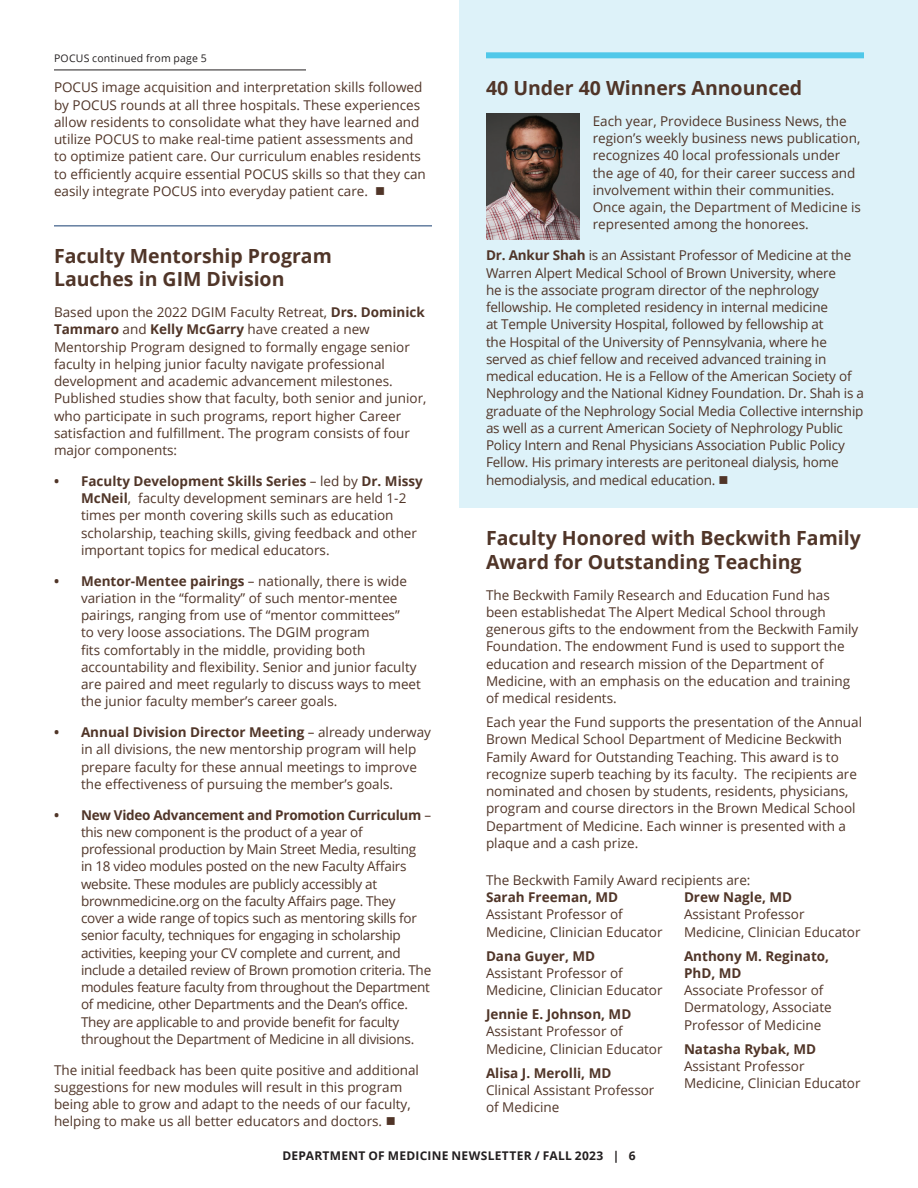
<style>
.page{position:relative;width:918px;height:1188px;background:#fff}
.page>*{position:absolute;margin:0;border:0;box-sizing:border-box;transform-origin:0 0}
.t1{font:700 19.5px/23.4px "Open Sans";color:#503528}
.t2{font:13.5px/17.2px "Open Sans";color:#503528}
.t3{font:13.5px/17.2px "Open Sans";letter-spacing:-.02em;color:#503528}
.t4{font:700 13.5px/17.2px "Open Sans";color:#503528}
.t5{font:700 12px "Open Sans";letter-spacing:.025em;color:#231f20}
.t6{font:10.5px "Open Sans";letter-spacing:.02em;color:#231f20}
.s1{font-weight:700}
</style>
<div class="page">
<div style="left:459px;top:0;width:459px;height:508px;background:#ddf2f9"></div>
<hr style="left:54px;top:226px;width:378px;height:1px;background:#163d6f">
<div style="left:486px;top:52px;width:378px;height:6px;background:#50c8e9"></div>
<img style="left:486px;top:113px;width:93px;height:126px">
<hr style="left:54px;top:70px;width:252px;height:1px;background:#231f20">
<p class="t6" style="left:54px;top:51px;width:154px">POCUS continued from page 5</p>
<p class="t2" style="left:54px;top:79px;width:373px">POCUS image acquisition and interpretation skills followed by POCUS rounds at all three hospitals. These experiences allow residents to consolidate what they have learned and utilize POCUS to make real-time patient assessments and to optimize patient care. Our curriculum enables residents to efficiently acquire essential POCUS skills so that they can easily integrate POCUS into everyday patient care. ■</p>
<h1 class="t1" style="left:54px;top:244px;width:279px">Faculty Mentorship Program<br>Lauches in GIM Division</h1>
<p class="t2" style="left:54px;top:303px;width:374px">Based upon the 2022 DGIM Faculty Retreat, <span class="s1">Drs. Dominick Tammaro</span> and <span class="s1">Kelly McGarry</span> have created a new Mentorship Program designed to formally engage senior faculty in helping junior faculty navigate professional development and academic advancement milestones.<br>Published studies show that faculty, both senior and junior, who participate in such programs, report higher Career satisfaction and fulfillment. The program consists of four major components:</p>
<p class="t2" style="left:81px;top:472px;width:343px;text-indent:-27px"><span class="s1">• Faculty Development Skills Series</span> – led by <span class="s1">Dr. Missy McNeil</span>, faculty development seminars are held 1-2 times per month covering skills such as education scholarship, teaching skills, giving feedback and other important topics for medical educators.</p>
<p class="t2" style="left:81px;top:572px;width:341px;text-indent:-27px"><span class="s1">• Mentor-Mentee pairings</span> – nationally, there is wide variation in the “formality” of such mentor-mentee pairings, ranging from use of “mentor committees”<br>to very loose associations. The DGIM program<br>fits comfortably in the middle, providing both accountability and flexibility. Senior and junior faculty are paired and meet regularly to discuss ways to meet the junior faculty member’s career goals.</p>
<p class="t2" style="left:81px;top:723px;width:351px;text-indent:-27px"><span class="s1">• Annual Division Director Meeting</span> – already underway in all divisions, the new mentorship program will help prepare faculty for these annual meetings to improve the effectiveness of pursuing the member’s goals.</p>
<p class="t3" style="left:81px;top:806px;width:352px;text-indent:-27px"><span class="s1">• New Video Advancement and Promotion Curriculum</span> – this new component is the product of a year of professional production by Main Street Media, resulting<br>in 18 video modules posted on the new Faculty Affairs website. These modules are publicly accessibly at brownmedicine.org on the faculty Affairs page. They cover a wide range of topics such as mentoring skills for senior faculty, techniques for engaging in scholarship activities, keeping your CV complete and current, and include a detailed review of Brown promotion criteria. The modules feature faculty from throughout the Department of medicine, other Departments and the Dean’s office.<br>They are applicable to and provide benefit for faculty throughout the Department of Medicine in all divisions.</p>
<p class="t2" style="left:54px;top:1061px;width:367px">The initial feedback has been quite positive and additional suggestions for new modules will result in this program being able to grow and adapt to the needs of our faculty, helping to make us all better educators and doctors. ■</p>
<h1 class="t1" style="left:486px;top:76px;width:318px">40 Under 40 Winners Announced</h1>
<p class="t2" style="left:593px;top:112px;width:270px">Each year, Providece Business News, the region’s weekly business news publication, recognizes 40 local professionals under the age of 40, for their career success and involvement within their communities.<br>Once again, the Department of Medicine is represented among the honorees.</p>
<p class="t2" style="left:486px;top:246px;width:380px"><span class="s1">Dr. Ankur Shah</span> is an Assistant Professor of Medicine at the Warren Alpert Medical School of Brown University, where<br>he is the associate program director of the nephrology fellowship. He completed residency in internal medicine<br>at Temple University Hospital, followed by fellowship at<br>the Hospital of the University of Pennsylvania, where he served as chief fellow and received advanced training in medical education. He is a Fellow of the American Society of Nephrology and the National Kidney Foundation. Dr. Shah is a graduate of the Nephrology Social Media Collective internship as well as a current American Society of Nephrology Public Policy Intern and Renal Physicians Association Public Policy Fellow. His primary interests are peritoneal dialysis, home hemodialysis, and medical education. ■</p>
<h1 class="t1" style="left:486px;top:526px;width:376px">Faculty Honored with Beckwith Family<br>Award for Outstanding Teaching</h1>
<p class="t2" style="left:486px;top:586px;width:374px">The Beckwith Family Research and Education Fund has been establishedat The Alpert Medical School through generous gifts to the endowment from the Beckwith Family Foundation. The endowment Fund is used to support the education and research mission of the Department of Medicine, with an emphasis on the education and training of medical residents.</p>
<p class="t2" style="left:486px;top:713px;width:378px">Each year the Fund supports the presentation of the Annual Brown Medical School Department of Medicine Beckwith Family Award for Outstanding Teaching. This award is to recognize superb teaching by its faculty. The recipients are nominated and chosen by students, residents, physicians, program and course directors in the Brown Medical School Department of Medicine. Each winner is presented with a plaque and a cash prize.</p>
<p class="t2" style="left:486px;top:871px;width:266px">The Beckwith Family Award recipients are:</p>
<p class="t4" style="left:486px;top:888px;width:134px">Sarah Freeman, MD</p>
<p class="t2" style="left:486px;top:905px;width:178px">Assistant Professor of<br>Medicine, Clinician Educator</p>
<p class="t4" style="left:486px;top:947px;width:111px">Dana Guyer, MD</p>
<p class="t2" style="left:486px;top:964px;width:178px">Assistant Professor of<br>Medicine, Clinician Educator</p>
<p class="t4" style="left:486px;top:1005px;width:147px">Jennie E. Johnson, MD</p>
<p class="t2" style="left:486px;top:1022px;width:178px">Assistant Professor of<br>Medicine, Clinician Educator</p>
<p class="t4" style="left:486px;top:1064px;width:127px">Alisa J. Merolli, MD</p>
<p class="t2" style="left:486px;top:1081px;width:170px">Clinical Assistant Professor of Medicine</p>
<p class="t4" style="left:684px;top:888px;width:110px">Drew Nagle, MD</p>
<p class="t2" style="left:684px;top:905px;width:178px">Assistant Professor<br>Medicine, Clinician Educator</p>
<p class="t4" style="left:684px;top:947px;width:147px">Anthony M. Reginato,<br>PhD, MD</p>
<p class="t2" style="left:684px;top:981px;width:149px">Associate Professor of<br>Dermatology, Associate<br>Professor of Medicine</p>
<p class="t4" style="left:684px;top:1040px;width:134px">Natasha Rybak, MD</p>
<p class="t2" style="left:684px;top:1057px;width:178px">Assistant Professor<br>Medicine, Clinician Educator</p>
<p class="t5" style="left:282px;top:1147px;width:355px">DEPARTMENT OF MEDICINE NEWSLETTER / FALL 2023 | 6</p>
</div>
